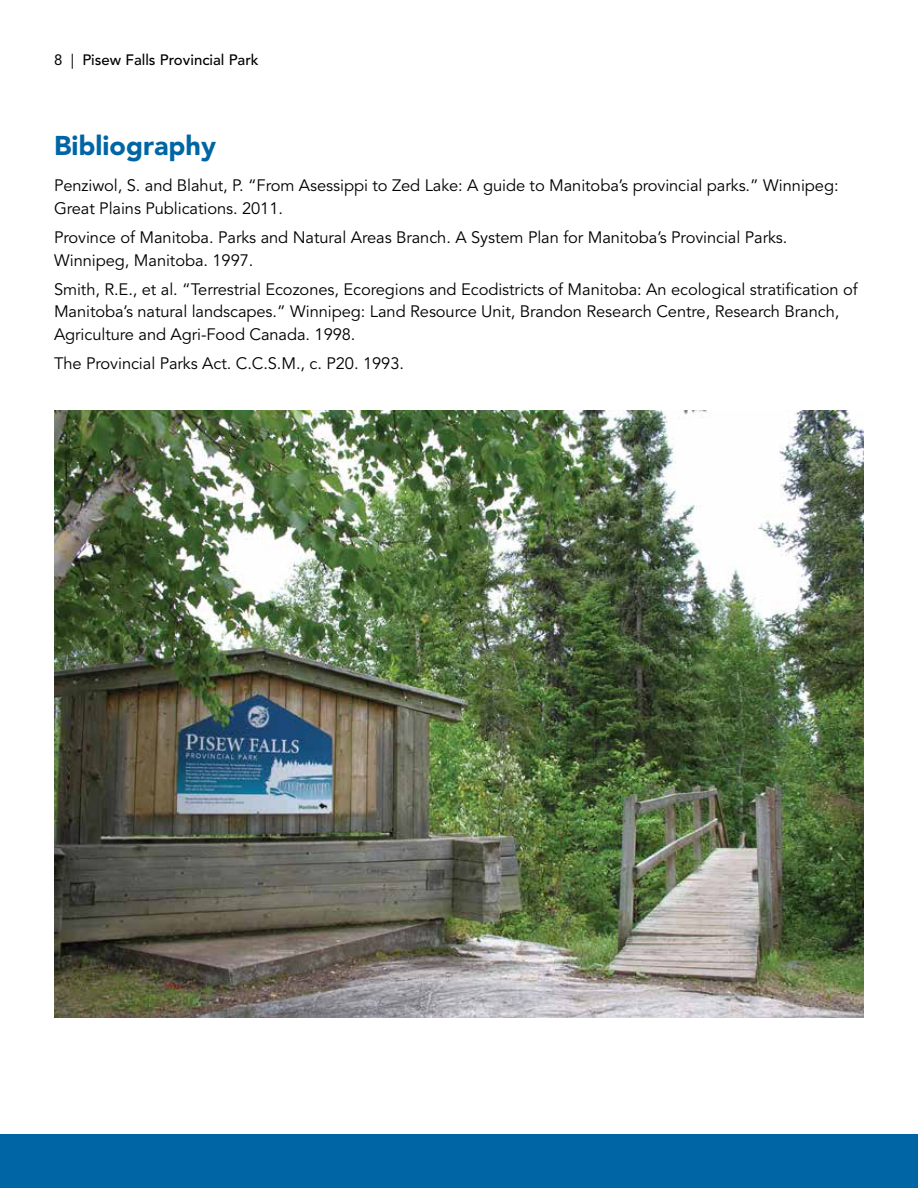
<style>
.page{position:relative;width:918px;height:1188px;background:#fff}
.page>*{position:absolute;margin:0;border:0;box-sizing:border-box;transform-origin:0 0}
.Subhead-Main{font:900 27px "Avenir LT Std";color:#0065a4}
.Body{font:16.5px/22.5px "Avenir LT Std";letter-spacing:-.005em;color:#000}
.t1{font:500 15px "Avenir LT Std";color:#000}
.s1{font-weight:400}
</style>
<div class="page">
<div style="left:0;top:1134px;width:918px;height:54px;background:#0065a4"></div>
<img style="left:54px;top:411px;width:810px;height:606px">
<p class="t1" style="left:54px;top:51px;width:206px"><span class="s1">8 |</span> Pisew Falls Provincial Park</p>
<p class="Subhead-Main" style="left:54px;top:130px;width:164px">Bibliography</p>
<p class="Body" style="left:54px;top:175px;width:786px">Penziwol, S. and Blahut, P. “From Asessippi to Zed Lake: A guide to Manitoba’s provincial parks. ” Winnipeg:<br>Great Plains Publications. 2011.</p>
<p class="Body" style="left:54px;top:227px;width:732px">Province of Manitoba. Parks and Natural Areas Branch. A System Plan for Manitoba’s Provincial Parks.<br>Winnipeg, Manitoba. 1997.</p>
<p class="Body" style="left:54px;top:278px;width:805px">Smith, R. E. , et al. “Terrestrial Ecozones, Ecoregions and Ecodistricts of Manitoba: An ecological stratification of<br>Manitoba’s natural landscapes. ” Winnipeg: Land Resource Unit, Brandon Research Centre, Research Branch,<br>Agriculture and Agri-Food Canada. 1998.</p>
<p class="Body" style="left:54px;top:353px;width:349px">The Provincial Parks Act. C.C.S. M. , c. P20. 1993.</p>
</div>
